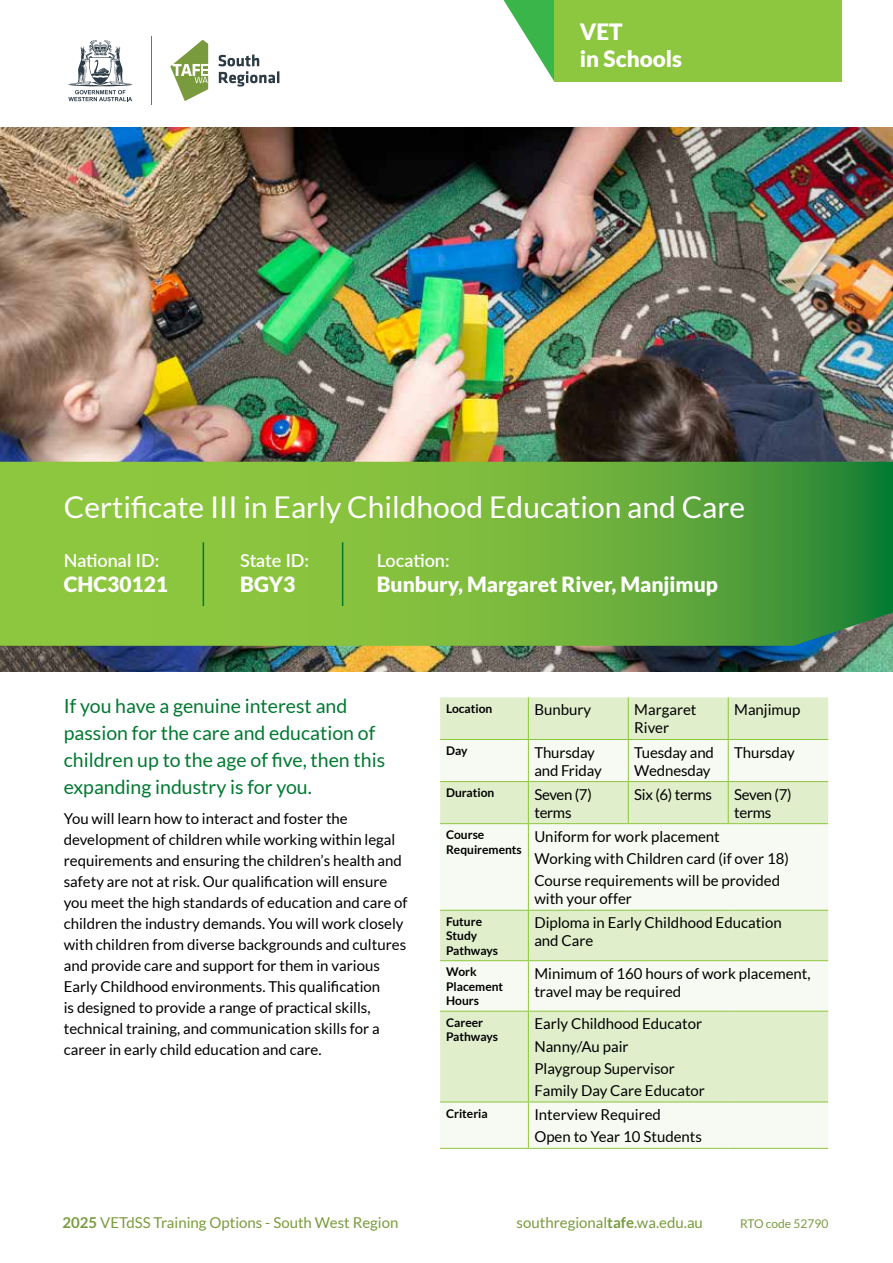
<style>
.page{position:relative;width:893px;height:1263px;background:#fff}
.page>*{position:absolute;margin:0;border:0;box-sizing:border-box;transform-origin:0 0}
.t1{font:30px "Lato";color:#fff}
.t2{font:900 22.5px/27px "Lato";color:#fff}
.t3{font:900 21px "Lato";color:#fff}
.t4{font:19.5px/27px "Lato";color:#007931}
.t5{font:600 18px "Lato";color:#fff}
.t6{font:15px/21px "Lato";color:#000}
.t7{font:15px "Lato";color:#799b3d}
.t8{font:15px/18px "Lato";letter-spacing:-.02em;color:#000}
.t9{font:700 12px/14.4px "Lato";color:#000}
.t10{font:12px "Lato";color:#799b3d}
.s1{font-weight:700}
</style>
<div class="page">
<svg style="left:504px;top:0;width:50px;height:81px"></svg>
<img style="left:0;top:127px;width:893px;height:544px">
<svg style="left:68px;top:40px;width:64px;height:61px"></svg>
<hr style="left:151px;top:36px;width:1px;height:69px;background:#6d727b">
<svg style="left:170px;top:40px;width:38px;height:61px"></svg>
<svg style="left:218px;top:54px;width:61px;height:33px"></svg>
<div style="left:440px;top:697px;width:388px;height:42px;background:#e0eecb"></div>
<svg style="left:440px;top:740px;width:388px;height:408px;fill:#f7faf2"></svg>
<hr style="left:528px;top:697px;width:1px;height:42px;background:#8dc63f">
<hr style="left:440px;top:739px;width:88px;height:1px;background:#8dc63f">
<hr style="left:528px;top:739px;width:100px;height:1px;background:#8dc63f">
<hr style="left:528px;top:740px;width:1px;height:41px;background:#8dc63f">
<hr style="left:628px;top:739px;width:100px;height:1px;background:#8dc63f">
<hr style="left:728px;top:739px;width:100px;height:1px;background:#8dc63f">
<hr style="left:440px;top:781px;width:88px;height:1px;background:#8dc63f">
<hr style="left:528px;top:781px;width:100px;height:1px;background:#8dc63f">
<hr style="left:528px;top:782px;width:1px;height:41px;background:#8dc63f">
<hr style="left:628px;top:781px;width:100px;height:1px;background:#8dc63f">
<hr style="left:728px;top:781px;width:100px;height:1px;background:#8dc63f">
<hr style="left:440px;top:823px;width:88px;height:1px;background:#8dc63f">
<hr style="left:528px;top:823px;width:100px;height:1px;background:#8dc63f">
<hr style="left:528px;top:824px;width:1px;height:86px;background:#8dc63f">
<hr style="left:628px;top:823px;width:100px;height:1px;background:#8dc63f">
<hr style="left:728px;top:823px;width:100px;height:1px;background:#8dc63f">
<hr style="left:440px;top:910px;width:88px;height:1px;background:#8dc63f">
<hr style="left:528px;top:910px;width:100px;height:1px;background:#8dc63f">
<hr style="left:528px;top:911px;width:1px;height:49px;background:#8dc63f">
<hr style="left:628px;top:910px;width:100px;height:1px;background:#8dc63f">
<hr style="left:728px;top:910px;width:100px;height:1px;background:#8dc63f">
<hr style="left:440px;top:960px;width:88px;height:1px;background:#8dc63f">
<hr style="left:528px;top:960px;width:100px;height:1px;background:#8dc63f">
<hr style="left:528px;top:961px;width:1px;height:50px;background:#8dc63f">
<hr style="left:628px;top:960px;width:100px;height:1px;background:#8dc63f">
<hr style="left:728px;top:960px;width:100px;height:1px;background:#8dc63f">
<hr style="left:440px;top:1011px;width:88px;height:1px;background:#8dc63f">
<hr style="left:528px;top:1011px;width:100px;height:1px;background:#8dc63f">
<hr style="left:528px;top:1011px;width:1px;height:91px;background:#8dc63f">
<hr style="left:628px;top:1011px;width:100px;height:1px;background:#8dc63f">
<hr style="left:728px;top:1011px;width:100px;height:1px;background:#8dc63f">
<hr style="left:440px;top:1102px;width:88px;height:1px;background:#8dc63f">
<hr style="left:528px;top:1102px;width:100px;height:1px;background:#8dc63f">
<hr style="left:528px;top:1102px;width:1px;height:46px;background:#8dc63f">
<hr style="left:628px;top:1102px;width:100px;height:1px;background:#8dc63f">
<hr style="left:728px;top:1102px;width:100px;height:1px;background:#8dc63f">
<hr style="left:440px;top:1148px;width:88px;height:1px;background:#8dc63f">
<hr style="left:528px;top:1148px;width:100px;height:1px;background:#8dc63f">
<hr style="left:628px;top:1148px;width:100px;height:1px;background:#8dc63f">
<hr style="left:728px;top:1148px;width:100px;height:1px;background:#8dc63f">
<hr style="left:628px;top:697px;width:1px;height:42px;background:#8dc63f">
<hr style="left:628px;top:740px;width:1px;height:41px;background:#8dc63f">
<hr style="left:628px;top:782px;width:1px;height:41px;background:#8dc63f">
<hr style="left:728px;top:697px;width:1px;height:42px;background:#8dc63f">
<hr style="left:728px;top:740px;width:1px;height:41px;background:#8dc63f">
<hr style="left:728px;top:782px;width:1px;height:41px;background:#8dc63f">
<div style="left:554px;top:0;width:288px;height:81px;background:#8dc63f"></div>
<svg style="left:0;top:462px;width:893px;height:184px;background:#72b43d"></svg>
<hr style="left:203px;top:542px;width:1px;height:64px;background:#007931">
<hr style="left:342px;top:542px;width:1px;height:64px;background:#007931">
<h2 class="t2" style="left:580px;top:18px;width:104px">VET<br>in Schools</h2>
<h1 class="t1" style="left:64px;top:490px;width:683px">Certificate III in Early Childhood Education and Care</h1>
<p class="t5" style="left:64px;top:547px;width:97px">National ID:</p>
<h3 class="t3" style="left:64px;top:572px;width:106px">CHC30121</h3>
<p class="t5" style="left:377px;top:547px;width:74px">Location:</p>
<h3 class="t3" style="left:377px;top:572px;width:343px">Bunbury, Margaret River, Manjimup</h3>
<p class="t5" style="left:240px;top:547px;width:70px">State ID:</p>
<h3 class="t3" style="left:240px;top:572px;width:57px">BGY3</h3>
<h3 class="t4" style="left:64px;top:692px;width:323px">If you have a genuine interest and passion for the care and education of children up to the age of five, then this expanding industry is for you.</h3>
<p class="t6" style="left:64px;top:807px;width:345px">You will learn how to interact and foster the development of children while working within legal requirements and ensuring the children’s health and safety are not at risk. Our qualification will ensure you meet the high standards of education and care of children the industry demands. You will work closely with children from diverse backgrounds and cultures and provide care and support for them in various Early Childhood environments. This qualification<br>is designed to provide a range of practical skills, technical training, and communication skills for a career in early child education and care.</p>
<p class="t9" style="left:446px;top:701px;width:48px">Location</p>
<p class="t6" style="left:534px;top:699px;width:58px">Bunbury</p>
<p class="t6" style="left:634px;top:701px;width:64px;line-height:18px">Margaret<br>River</p>
<p class="t6" style="left:734px;top:699px;width:68px">Manjimup</p>
<p class="t9" style="left:446px;top:743px;width:23px">Day</p>
<p class="t6" style="left:534px;top:743px;width:69px;line-height:18px">Thursday and Friday</p>
<p class="t6" style="left:634px;top:743px;width:81px;line-height:18px">Tuesday and<br>Wednesday</p>
<p class="t6" style="left:734px;top:741px;width:62px">Thursday</p>
<p class="t9" style="left:446px;top:785px;width:50px">Duration</p>
<p class="t8" style="left:534px;top:785px;width:59px">Seven (7) terms</p>
<p class="t8" style="left:634px;top:785px;width:79px">Six (6) terms</p>
<p class="t8" style="left:734px;top:785px;width:59px">Seven (7) terms</p>
<p class="t9" style="left:446px;top:827px;width:77px">Course<br>Requirements</p>
<p class="t6" style="left:534px;top:825px;width:256px;line-height:22.2px">Uniform for work placement<br>Working with Children card (if over 18)<br>Course requirements will be provided</p>
<p class="t6" style="left:534px;top:888px;width:99px">with your offer</p>
<p class="t9" style="left:446px;top:914px;width:54px">Future<br>Study<br>Pathways</p>
<p class="t6" style="left:534px;top:914px;width:249px;line-height:18px">Diploma in Early Childhood Education and Care</p>
<p class="t9" style="left:446px;top:965px;width:59px">Work<br>Placement<br>Hours</p>
<p class="t6" style="left:534px;top:964px;width:278px;line-height:18px">Minimum of 160 hours of work placement, travel may be required</p>
<p class="t9" style="left:446px;top:1015px;width:54px">Career<br>Pathways</p>
<p class="t6" style="left:534px;top:1012px;width:172px;line-height:22.2px">Early Childhood Educator<br>Nanny/Au pair<br>Playgroup Supervisor<br>Family Day Care Educator</p>
<p class="t9" style="left:446px;top:1106px;width:43px">Criteria</p>
<p class="t6" style="left:534px;top:1103px;width:169px;line-height:22.2px">Interview Required<br>Open to Year 10 Students</p>
<p class="t7" style="left:63px;top:1214px;width:337px"><span class="s1">2025</span> VETdSS Training Options - South West Region</p>
<p class="t7" style="left:517px;top:1214px;width:188px">southregional<span class="s1">tafe</span>.wa.edu.au</p>
<p class="t10" style="left:740px;top:1217px;width:90px">RTO code 52790</p>
</div>
